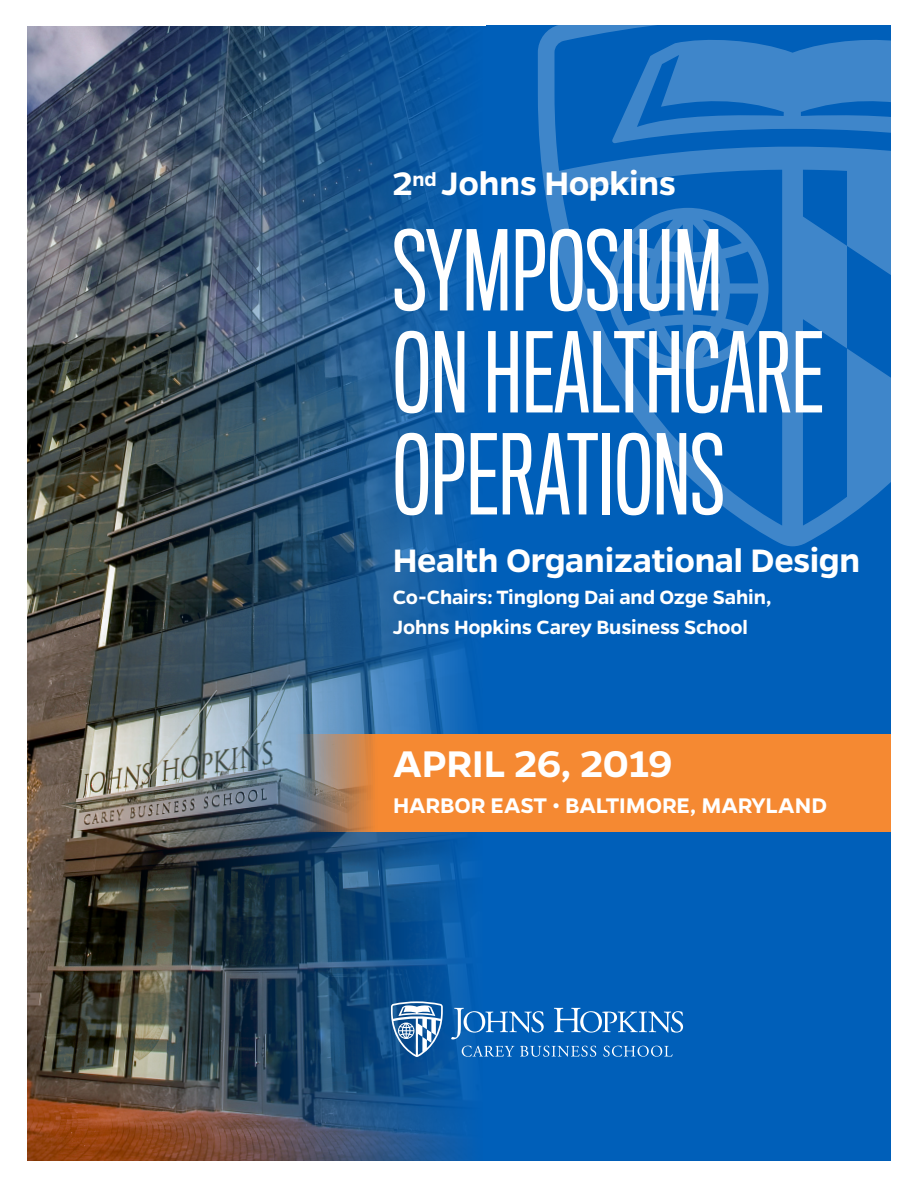
<style>
.page{position:relative;width:918px;height:1188px;background:#fff}
.page>*{position:absolute;margin:0;border:0;box-sizing:border-box;transform-origin:0 0}
.t1{font:102px/102px "Titling Gothic FB Comp";letter-spacing:.005em;color:#fff}
.t2{font:600 42px "Gentona";color:#fff}
.t3{font:600 36.75px "Gentona";letter-spacing:-.01em;color:#fff}
.t4{font:600 24px "Gentona";color:#fff}
.t5{font:600 21.75px "Gentona";letter-spacing:-.01em;color:#fff}
</style>
<div class="page">
<img style="left:27px;top:27px;width:459px;height:1134px">
<div style="left:486px;top:26px;width:405px;height:1135px;background:#005fb9"></div>
<img style="left:66px;top:26px;width:420px;height:1134px">
<svg style="left:391px;top:1001px;width:52px;height:56px"></svg>
<svg style="left:451px;top:1008px;width:93px;height:31px"></svg>
<svg style="left:554px;top:1008px;width:129px;height:25px"></svg>
<svg style="left:462px;top:1046px;width:52px;height:11px"></svg>
<svg style="left:520px;top:1046px;width:76px;height:11px"></svg>
<svg style="left:603px;top:1046px;width:70px;height:11px"></svg>
<svg style="left:538px;top:25px;width:353px;height:521px"></svg>
<svg style="left:607px;top:208px;width:162px;height:161px"></svg>
<div style="left:293px;top:734px;width:598px;height:98px;background:#f58932"></div>
<p class="t3" style="left:393px;top:162px;width:285px">2<sup>nd</sup> Johns Hopkins</p>
<p class="t1" style="left:393px;top:221px;width:432px">SYMPOSIUM<br>ON HEALTHCARE<br>OPERATIONS</p>
<p class="t3" style="left:393px;top:539px;width:469px">Health Organizational Design</p>
<p class="t5" style="left:393px;top:584px;width:380px">Co-Chairs: Tinglong Dai and Ozge Sahin,</p>
<p class="t5" style="left:393px;top:615px;width:357px">Johns Hopkins Carey Business School</p>
<p class="t2" style="left:393px;top:740px;width:281px">APRIL 26, 2019</p>
<p class="t4" style="left:393px;top:792px;width:436px">HARBOR EAST • BALTIMORE, MARYLAND</p>
</div>
